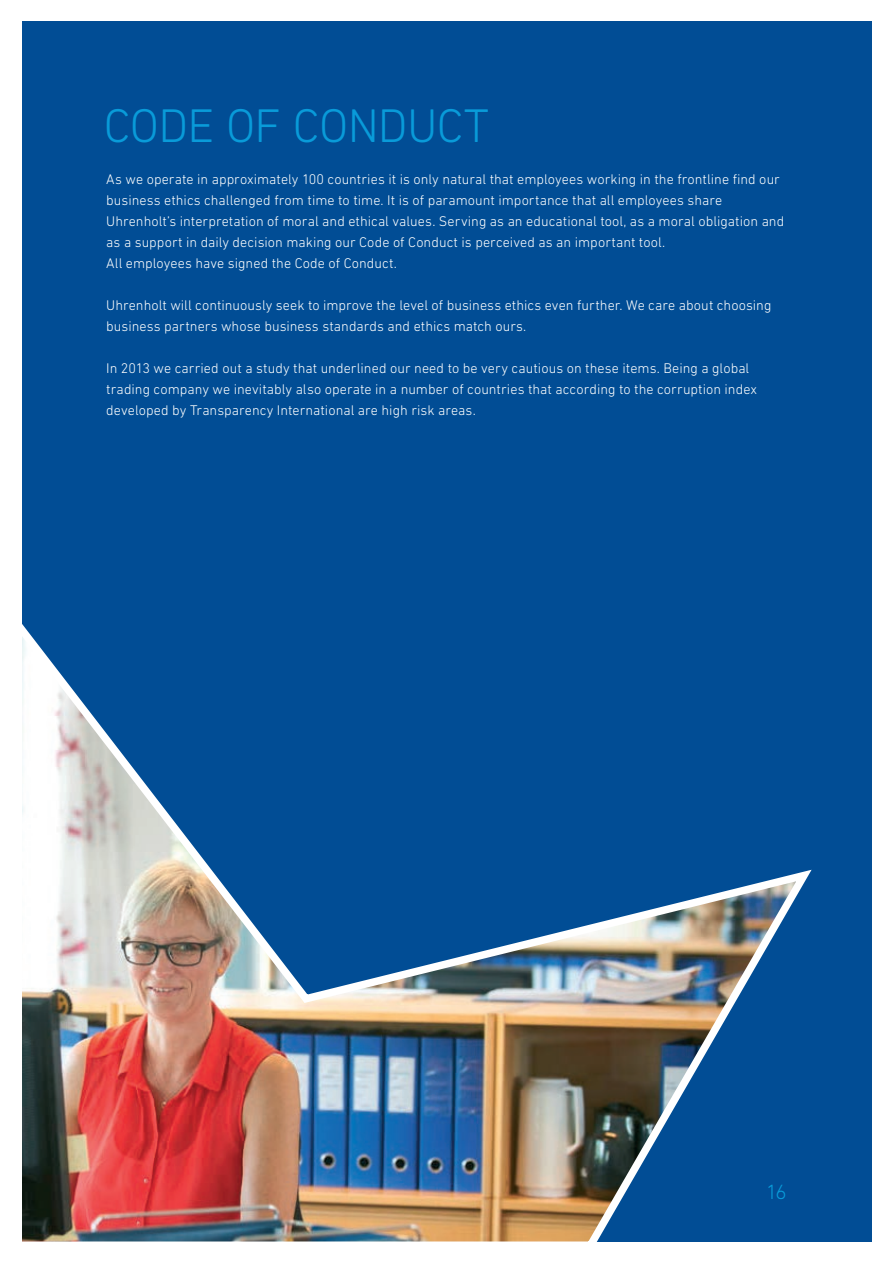
<style>
.page{position:relative;width:893px;height:1263px;background:#fff}
.page>*{position:absolute;margin:0;border:0;box-sizing:border-box;transform-origin:0 0}
.t1{font:300 48px "DIN Next LT Pro";letter-spacing:-.015em;color:#099bd9}
.t2{font:300 21px "DIN Next LT Pro";color:#099bd9}
.t3{font:300 14.25px/21px "DIN Next LT Pro";letter-spacing:.005em;color:#fff}
</style>
<div class="page">
<div style="left:21px;top:21px;width:851px;height:1221px;background:#014d95"></div>
<img style="left:21px;top:617px;width:791px;height:625px">
<h1 class="t1" style="left:104px;top:98px;width:387px">CODE OF CONDUCT</h1>
<p class="t3" style="left:106px;top:169px;width:679px">As we operate in approximately 100 countries it is only natural that employees working in the frontline find our business ethics challenged from time to time. It is of paramount importance that all employees share Uhrenholt’s interpretation of moral and ethical values. Serving as an educational tool, as a moral obligation and as a support in daily decision making our Code of Conduct is perceived as an important tool.<br>All employees have signed the Code of Conduct.</p>
<p class="t3" style="left:106px;top:295px;width:667px">Uhrenholt will continuously seek to improve the level of business ethics even further. We care about choosing business partners whose business standards and ethics match ours.</p>
<p class="t3" style="left:106px;top:358px;width:652px">In 2013 we carried out a study that underlined our need to be very cautious on these items. Being a global trading company we inevitably also operate in a number of countries that according to the corruption index developed by Transparency International are high risk areas.</p>
<h2 class="t2" style="left:766px;top:1180px;width:22px">16</h2>
</div>
